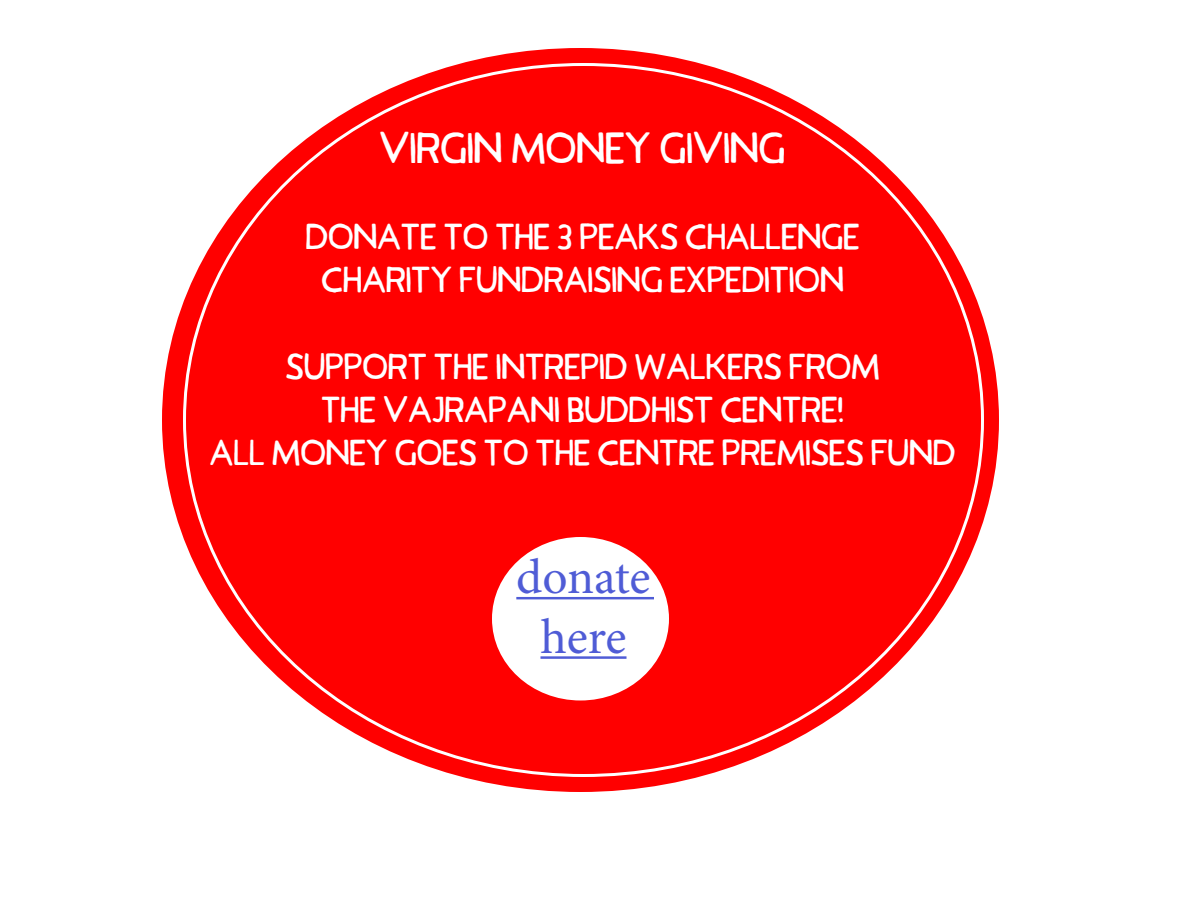
<style>
.page{position:relative;width:1200px;height:900px;background:#fff}
.page>*{position:absolute;margin:0;border:0;box-sizing:border-box;transform-origin:0 0}
.t1{font:49.5px/59.4px "Minion Pro";letter-spacing:-.005em;color:#4f5cd6;text-align:center}
.t2{font:43.5px "Jimmy Sans";color:#fff}
.t3{font:36px/43.2px "Jimmy Sans";color:#fff;text-align:center}
</style>
<div class="page">
<div style="left:162px;top:48px;width:837px;height:744px;background:#f00;border-radius:50%"></div>
<div style="left:492px;top:537px;width:177px;height:163px;background:#fff;border-radius:50%"></div>
<hr style="left:516px;top:597px;width:138px;height:2px;background:#4f5cd6">
<hr style="left:540px;top:656px;width:87px;height:3px;background:#4f5cd6">
<p class="t2" style="left:381px;top:121px;width:407px">VIRGIN MONEY GIVING</p>
<p class="t3" style="left:306px;top:216px;width:556px">DONATE TO THE 3 PEAKS CHALLENGE<br>CHARITY FUNDRAISING EXPEDITION</p>
<p class="t3" style="left:211px;top:346px;width:747px">SUPPORT THE INTREPID WALKERS FROM<br>THE VAJRAPANI BUDDHIST CENTRE!<br>ALL MONEY GOES TO THE CENTRE PREMISES FUND</p>
<h1 class="t1" style="left:516px;top:548px;width:136px">donate here</h1>
</div>
